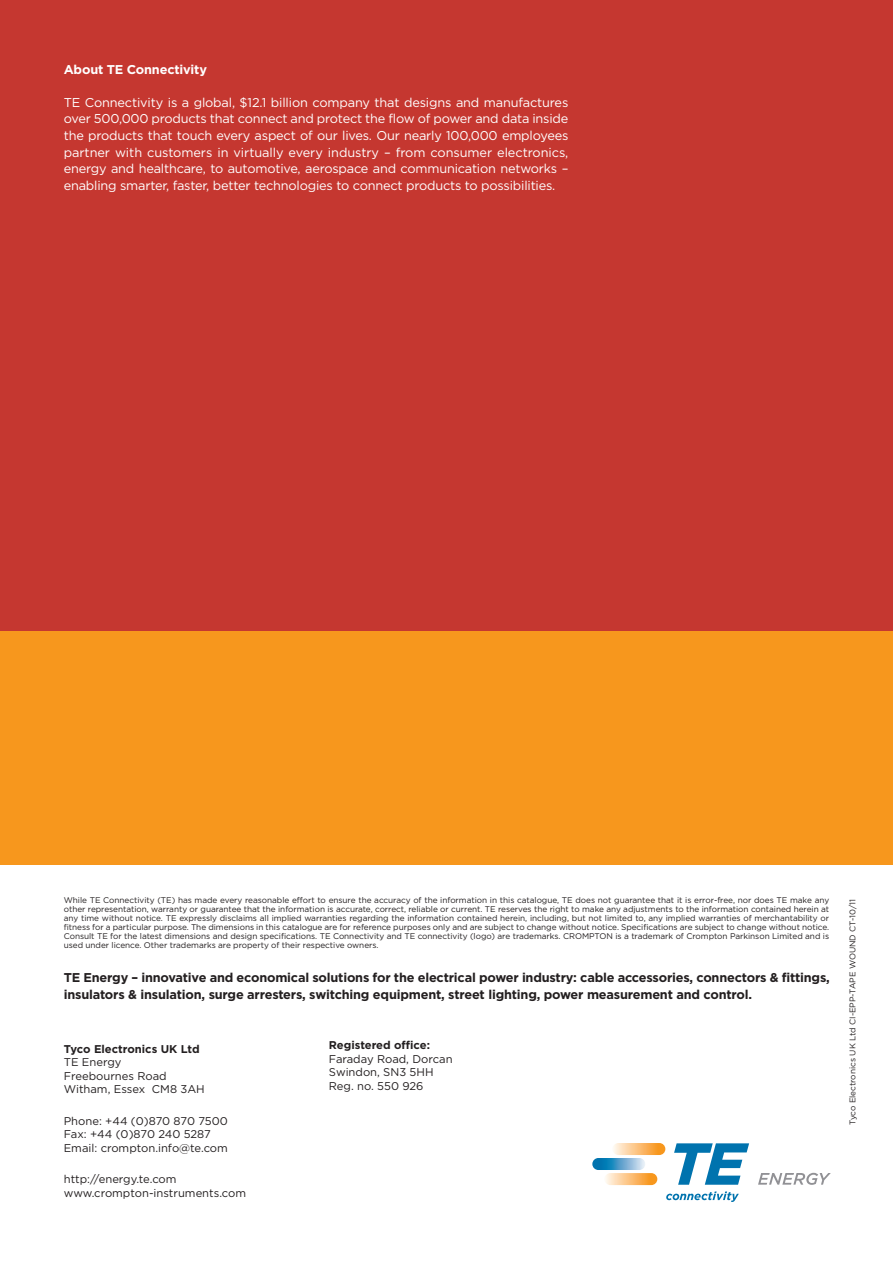
<style>
.page{position:relative;width:893px;height:1263px;background:#fff}
.page>*{position:absolute;margin:0;border:0;box-sizing:border-box;transform-origin:0 0}
.t1{font:12.75px/16.5px "Gotham";letter-spacing:-.015em;color:#fff;text-align:justify}
.t2{font:700 12.75px/16.5px "Gotham";letter-spacing:-.015em;color:#231f20}
.t3{font:700 12.75px "Gotham";letter-spacing:-.015em;color:#fff}
.t4{font:11.25px/13.5px "Gotham";color:#231f20}
.t5{font:700 11.25px "Gotham";color:#231f20}
.t6{font:8.25px/9px "Gotham";letter-spacing:-.005em;color:#231f20;text-align:justify}
</style>
<div class="page">
<div style="left:0;top:0;width:893px;height:662px;background:#c53730"></div>
<div style="left:0;top:631px;width:893px;height:234px;background:#f7971d"></div>
<svg style="left:758px;top:1173px;width:73px;height:12px"></svg>
<svg style="left:612px;top:1143px;width:53px;height:12px"></svg>
<svg style="left:604px;top:1173px;width:53px;height:12px"></svg>
<svg style="left:592px;top:1158px;width:53px;height:12px"></svg>
<svg style="left:674px;top:1143px;width:75px;height:42px"></svg>
<svg style="left:666px;top:1191px;width:73px;height:11px"></svg>
<h1 class="t3" style="left:64px;top:62px;width:145px">About TE Connectivity</h1>
<p class="t1" style="left:64px;top:94px;width:506px">TE Connectivity is a global, $12.1 billion company that designs and manufactures over 500,000 products that connect and protect the flow of power and data inside the products that touch every aspect of our lives. Our nearly 100,000 employees partner with customers in virtually every industry – from consumer electronics, energy and healthcare, to automotive, aerospace and communication networks – enabling smarter, faster, better technologies to connect products to possibilities.</p>
<p class="t6" style="left:64px;top:896px;width:767px">While TE Connectivity (TE) has made every reasonable effort to ensure the accuracy of the information in this catalogue, TE does not guarantee that it is error-free, nor does TE make any other representation, warranty or guarantee that the information is accurate, correct, reliable or current. TE reserves the right to make any adjustments to the information contained herein at any time without notice. TE expressly disclaims all implied warranties regarding the information contained herein, including, but not limited to, any implied warranties of merchantability or fitness for a particular purpose. The dimensions in this catalogue are for reference purposes only and are subject to change without notice. Specifications are subject to change without notice.<br>Consult TE for the latest dimensions and design specifications. TE Connectivity and TE connectivity (logo) are trademarks. CROMPTON is a trademark of Crompton Parkinson Limited and is used under licence. Other trademarks are property of their respective owners.</p>
<p class="t2" style="left:64px;top:970px;width:768px">TE Energy – innovative and economical solutions for the electrical power industry: cable accessories, connectors &amp; fittings, insulators &amp; insulation, surge arresters, switching equipment, street lighting, power measurement and control.</p>
<h2 class="t5" style="left:64px;top:1042px;width:137px">Tyco Electronics UK Ltd</h2>
<h2 class="t4" style="left:64px;top:1056px;width:142px">TE Energy<br>Freebournes Road<br>Witham, Essex CM8 3AH</h2>
<h2 class="t4" style="left:64px;top:1114px;width:166px">Phone: +44 (0)870 870 7500<br>Fax: +44 (0)870 240 5287<br>Email: crompton.info@te.com</h2>
<h2 class="t4" style="left:64px;top:1173px;width:184px">http://energy.te.com www.crompton-instruments.com</h2>
<h2 class="t5" style="left:329px;top:1038px;width:103px">Registered office:</h2>
<h2 class="t4" style="left:329px;top:1052px;width:125px">Faraday Road, Dorcan<br>Swindon, SN3 5HH<br>Reg. no. 550 926</h2>
<p class="t6" style="left:848px;top:1125px;width:227px;rotate:-90deg">Tyco Electronics UK Ltd CI-EPP-TAPE WOUND CT-10/11</p>
</div>
